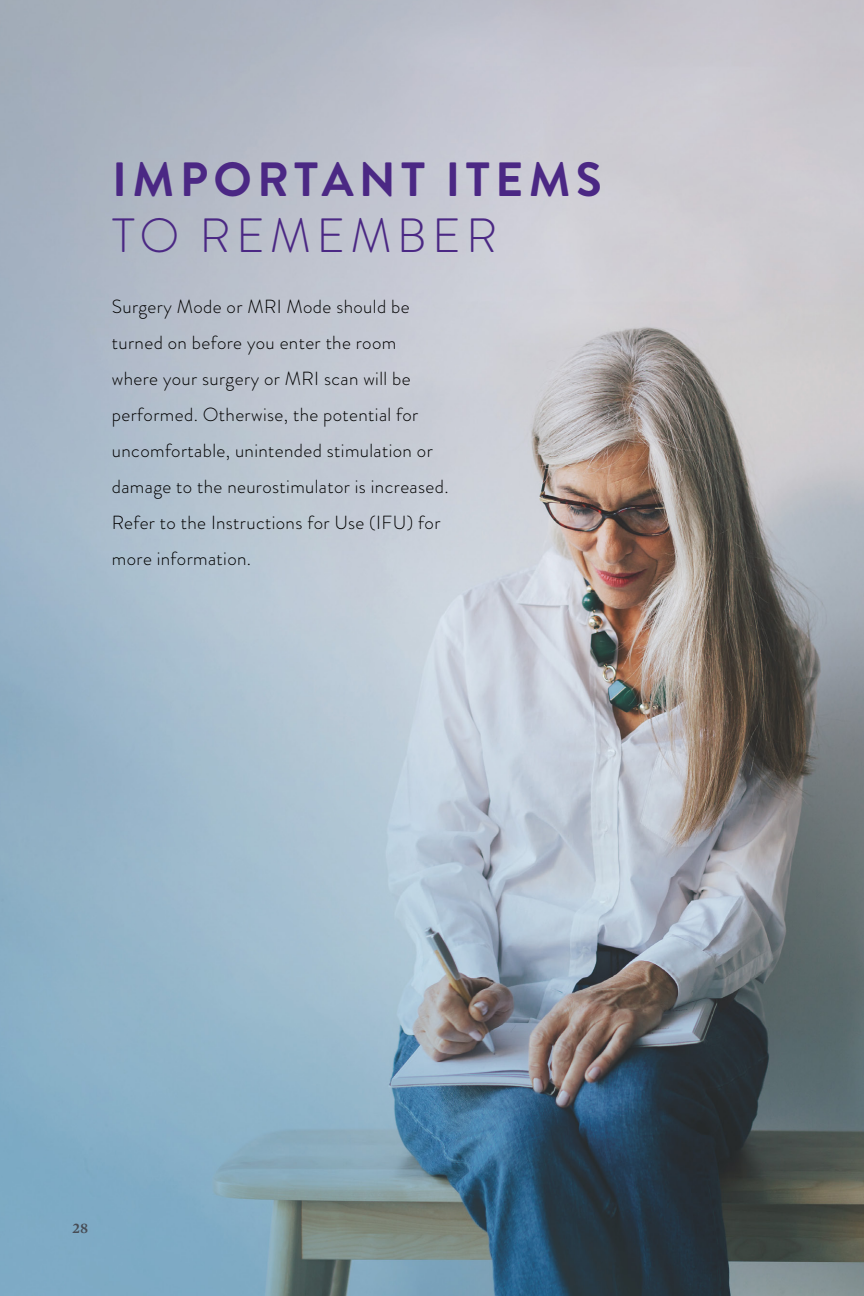
<style>
.page{position:relative;width:864px;height:1296px;background:#fff}
.page>*{position:absolute;margin:0;border:0;box-sizing:border-box;transform-origin:0 0}
.t1{font:700 48px "Brandon Grotesque";letter-spacing:.11em;color:#4b2884}
.t2{font:300 48px "Brandon Grotesque";letter-spacing:.11em;color:#4b2884}
.t3{font:300 19px/36px "Brandon Grotesque";letter-spacing:.02em;color:#000}
.t4{font:600 15px "Mercury Text G1";color:#474c55}
</style>
<div class="page">
<img style="left:0;top:0;width:864px;height:1296px">
<h1 class="t1" style="left:112px;top:146px;width:491px">IMPORTANT ITEMS</h1>
<h1 class="t2" style="left:112px;top:202px;width:387px">TO REMEMBER</h1>
<p class="t3" style="left:112px;top:289px;width:338px">Surgery Mode or MRI Mode should be turned on before you enter the room<br>where your surgery or MRI scan will be performed. Otherwise, the potential for uncomfortable, unintended stimulation or damage to the neurostimulator is increased.<br>Refer to the Instructions for Use (IFU) for more information.</p>
<p class="t4" style="left:73px;top:1217px;width:17px">28</p>
</div>
